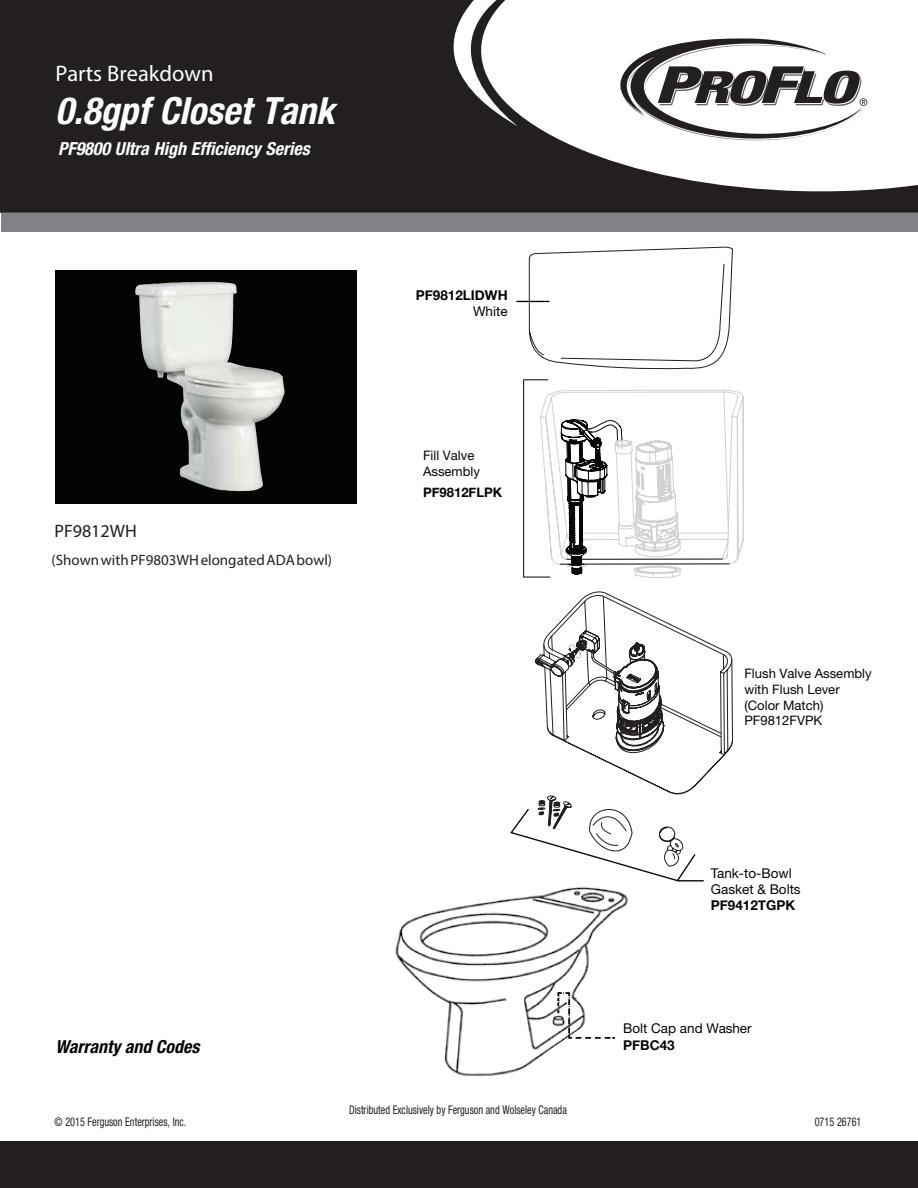
<style>
.page{position:relative;width:918px;height:1188px;background:#fff}
.page>*{position:absolute;margin:0;border:0;box-sizing:border-box;transform-origin:0 0}
.t1{font:italic 700 condensed 37.5px "Helvetica Neue";color:#fff}
.t2{font:22.5px "Myriad Pro";color:#fff}
.t3{font:italic 700 condensed 18px "Helvetica Neue";color:#fff}
.ParaStyle01-Leading{font:italic 700 condensed 18px "Helvetica Neue";color:#040503}
.ParaStyle01-Leading-2{font:18px "Myriad Pro";color:#201d1e}
.t4{font:15px "Myriad Pro";color:#231f20}
.t5{font:13.5px/16.2px "Helvetica Neue";color:#040503}
.t6{font:700 13.5px "Helvetica Neue";color:#040503}
.t7{font:13.05px/15.8px "Helvetica Neue";color:#050504}
.t8{font:700 13.05px "Helvetica Neue";color:#050504}
.t9{font:condensed 12px "Helvetica Neue";color:#231f20;scale:.85 1}
</style>
<div class="page">
<svg style="left:1px;top:0;width:917px;height:213px;fill:#231f20"></svg>
<div style="left:1px;top:1142px;width:917px;height:46px;background:#231f20"></div>
<svg style="left:604px;top:38px;width:263px;height:103px"></svg>
<div style="left:1px;top:213px;width:917px;height:19px;background:#808285"></div>
<svg style="left:56px;top:270px;width:301px;height:234px;fill:#040503"></svg>
<img style="left:135px;top:282px;width:60px;height:96px">
<img style="left:395px;top:892px;width:233px;height:184px">
<svg style="left:557px;top:991px;width:71px;height:49px"></svg>
<svg style="left:523px;top:379px;width:220px;height:199px"></svg>
<svg style="left:528px;top:246px;width:205px;height:124px"></svg>
<hr style="left:516px;top:301px;width:33px;height:1px;background:#040503">
<svg style="left:510px;top:591px;width:223px;height:301px"></svg>
<p class="t2" style="left:56px;top:59px;width:160px">Parts Breakdown</p>
<p class="t1" style="left:56px;top:88px;width:281px">0.8gpf Closet Tank</p>
<p class="t3" style="left:58px;top:138px;width:253px">PF9800 Ultra High Efficiency Series</p>
<p class="ParaStyle01-Leading-2" style="left:55px;top:520px;width:84px">PF9812WH</p>
<p class="t4" style="left:52px;top:551px;width:282px">(Shown with PF9803WH elongated ADA bowl)</p>
<p class="t6" style="left:416px;top:284px;width:93px">PF9812LIDWH</p>
<p class="t5" style="left:473px;top:303px;width:36px">White</p>
<p class="t7" style="left:423px;top:447px;width:58px">Fill Valve<br>Assembly</p>
<p class="t8" style="left:423px;top:482px;width:81px">PF9812FLPK</p>
<p class="ParaStyle01-Leading" style="left:56px;top:1036px;width:145px">Warranty and Codes</p>
<p class="t7" style="left:744px;top:665px;width:129px">Flush Valve Assembly with Flush Lever (Color Match)<br>PF9812FVPK</p>
<p class="t5" style="left:711px;top:865px;width:91px">Tank-to-Bowl<br>Gasket &amp; Bolts</p>
<p class="t6" style="left:711px;top:895px;width:86px">PF9412TGPK</p>
<p class="t5" style="left:623px;top:1020px;width:130px">Bolt Cap and Washer</p>
<p class="t6" style="left:623px;top:1034px;width:53px">PFBC43</p>
<p class="t9" style="left:349px;top:1103px;width:258px">Distributed Exclusively by Ferguson and Wolseley Canada</p>
<p class="t9" style="left:55px;top:1115px;width:157px">© 2015 Ferguson Enterprises, Inc.</p>
<p class="t9" style="left:815px;top:1115px;width:57px">0715 26761</p>
</div>
